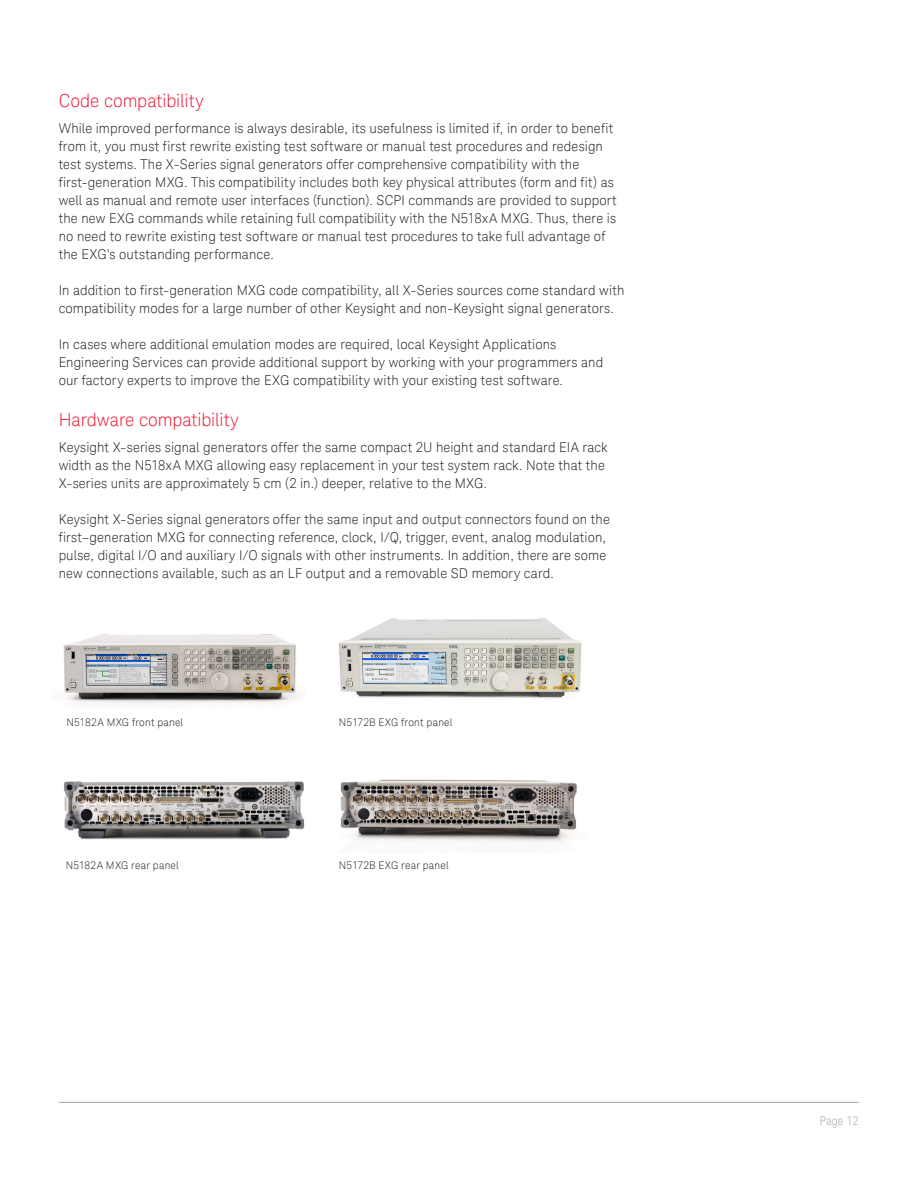
<style>
.page{position:relative;width:918px;height:1188px;background:#fff}
.page>*{position:absolute;margin:0;border:0;box-sizing:border-box;transform-origin:0 0}
.t1{font:300 18px "Keysight Sans";letter-spacing:-.005em;color:#ed1a36}
.t2{font:300 13.5px/18px "Keysight Sans";letter-spacing:.01em;color:#231f20}
.t3{font:300 condensed 12px "Keysight Sans";letter-spacing:.03em;color:#a4a1a9}
.t4{font:300 10.5px "Keysight Sans";letter-spacing:.02em;color:#231f20}
</style>
<div class="page">
<hr style="left:59px;top:1102px;width:800px;height:1px;background:#a4a1a9">
<img style="left:63px;top:634px;width:234px;height:70px">
<img style="left:339px;top:618px;width:243px;height:80px">
<img style="left:340px;top:779px;width:237px;height:63px">
<img style="left:64px;top:781px;width:241px;height:59px">
<h1 class="t1" style="left:59px;top:90px;width:147px">Code compatibility</h1>
<p class="t2" style="left:59px;top:120px;width:560px">While improved performance is always desirable, its usefulness is limited if, in order to benefit from it, you must first rewrite existing test software or manual test procedures and redesign test systems. The X-Series signal generators offer comprehensive compatibility with the first-generation MXG. This compatibility includes both key physical attributes (form and fit) as well as manual and remote user interfaces (function). SCPI commands are provided to support the new EXG commands while retaining full compatibility with the N518xA MXG. Thus, there is no need to rewrite existing test software or manual test procedures to take full advantage of the EXG’s outstanding performance.</p>
<p class="t2" style="left:59px;top:282px;width:567px">In addition to first-generation MXG code compatibility, all X-Series sources come standard with compatibility modes for a large number of other Keysight and non-Keysight signal generators.</p>
<p class="t2" style="left:59px;top:336px;width:546px">In cases where additional emulation modes are required, local Keysight Applications<br>Engineering Services can provide additional support by working with your programmers and our factory experts to improve the EXG compatibility with your existing test software.</p>
<h1 class="t1" style="left:59px;top:409px;width:182px">Hardware compatibility</h1>
<p class="t2" style="left:59px;top:439px;width:551px">Keysight X-series signal generators offer the same compact 2U height and standard EIA rack width as the N518xA MXG allowing easy replacement in your test system rack. Note that the<br>X-series units are approximately 5 cm (2 in.) deeper, relative to the MXG.</p>
<p class="t2" style="left:59px;top:511px;width:553px">Keysight X-Series signal generators offer the same input and output connectors found on the first–generation MXG for connecting reference, clock, I/Q, trigger, event, analog modulation, pulse, digital I/O and auxiliary I/O signals with other instruments. In addition, there are some new connections available, such as an LF output and a removable SD memory card.</p>
<p class="t4" style="left:67px;top:717px;width:118px">N5182A MXG front panel</p>
<p class="t4" style="left:339px;top:717px;width:115px">N5172B EXG front panel</p>
<p class="t4" style="left:66px;top:859px;width:114px">N5182A MXG rear panel</p>
<p class="t4" style="left:339px;top:859px;width:111px">N5172B EXG rear panel</p>
<p class="t3" style="left:820px;top:1113px;width:40px">Page 12</p>
</div>
